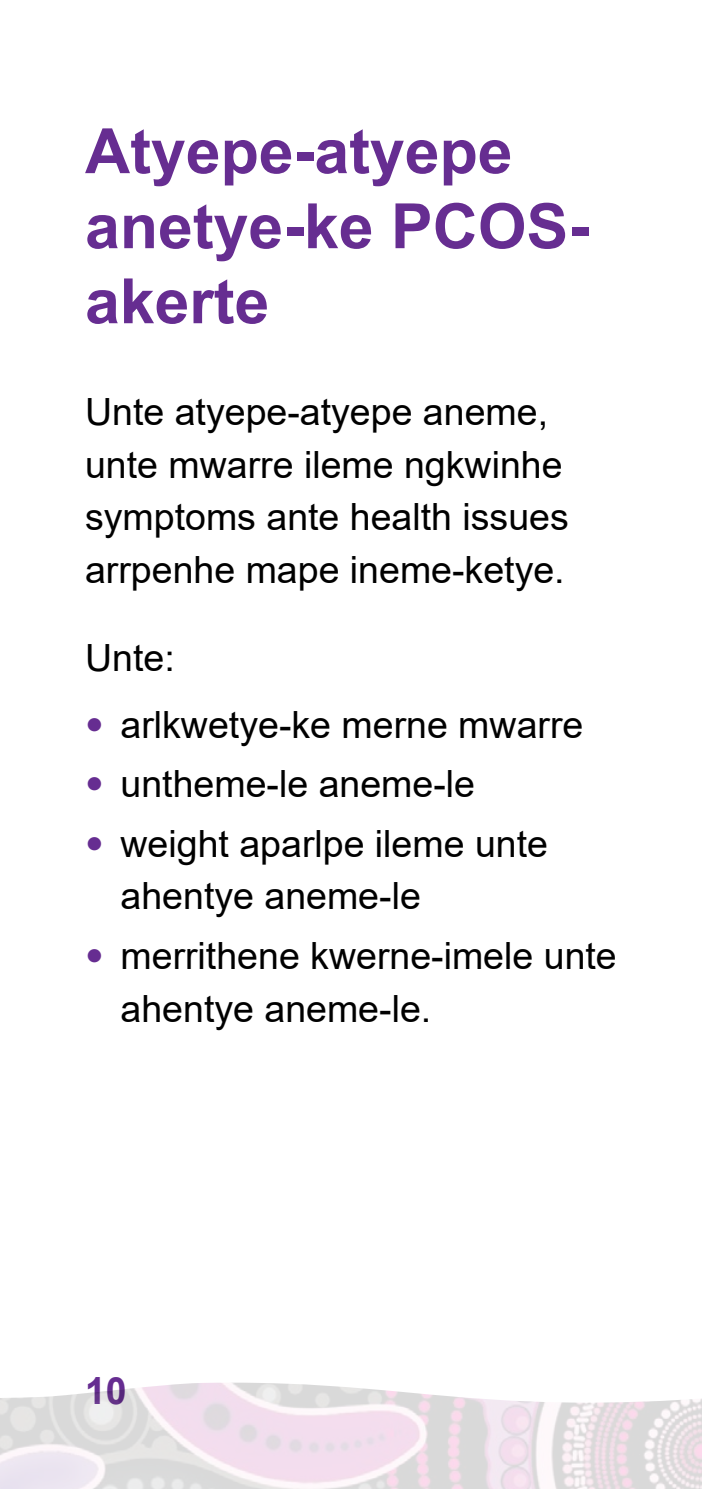
<style>
.page{position:relative;width:702px;height:1489px;background:#fff}
.page>*{position:absolute;margin:0;border:0;box-sizing:border-box;transform-origin:0 0}
.t1{font:700 62.5px/75px "Arial";color:#662d91}
.t2{font:37.5px/52.5px "Arial";color:#000}
.t3{font:700 37.5px "Arial";color:#662d91}
.s1{font-family:"Avenir LT Std";color:#662d91}
</style>
<div class="page">
<img style="left:0;top:1382px;width:702px;height:106px">
<h1 class="t1" style="left:85px;top:114px;width:505px">Atyepe-atyepe anetye-ke PCOS&shy;akerte</h1>
<p class="t2" style="left:85px;top:386px;width:485px">Unte atyepe-atyepe aneme, unte mwarre ileme ngkwinhe symptoms ante health issues arrpenhe mape ineme-ketye.</p>
<p class="t2" style="left:85px;top:631px;width:91px">Unte:</p>
<p class="t2" style="left:85px;top:698px;width:499px"><span class="s1">•</span> arlkwetye-ke merne mwarre</p>
<p class="t2" style="left:85px;top:757px;width:391px"><span class="s1">•</span> untheme-le aneme-le</p>
<p class="t2" style="left:120px;top:817px;width:429px;text-indent:-35px"><span class="s1">•</span> weight aparlpe ileme unte ahentye aneme-le</p>
<p class="t2" style="left:120px;top:929px;width:497px;text-indent:-35px"><span class="s1">•</span> merrithene kwerne-imele unte ahentye aneme-le.</p>
<p class="t3" style="left:85px;top:1364px;width:43px">10</p>
</div>
